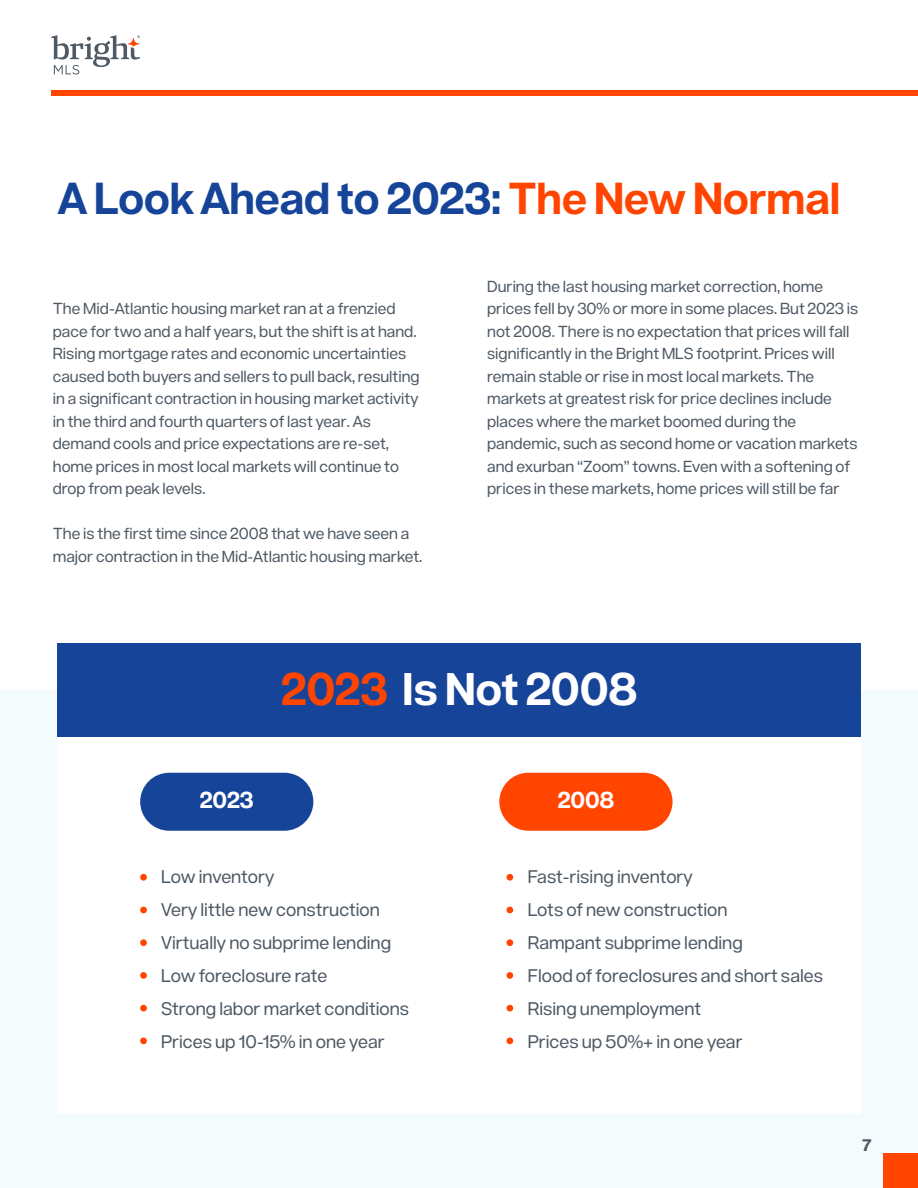
<style>
.page{position:relative;width:918px;height:1188px;background:#fff}
.page>*{position:absolute;margin:0;border:0;box-sizing:border-box;transform-origin:0 0}
.t1{font:700 45px "Acronym";color:#fff}
.t2{font:700 44.1px "Acronym";color:#164499}
.t3{font:700 22.8px "Acronym";letter-spacing:-.005em;color:#fff}
.t4{font:18px/33px "Acronym";color:#4f5a65}
.t5{font:700 16.5px "Acronym";color:#4f5a65}
.t6{font:15.75px/22.5px "Acronym";color:#4f5a65}
.s1{color:#ff4500}
</style>
<div class="page">
<svg style="left:51px;top:35px;width:89px;height:40px"></svg>
<div style="left:51px;top:90px;width:867px;height:6px;background:#ff4500"></div>
<div style="left:0;top:690px;width:918px;height:498px;background:#f3fbfd"></div>
<div style="left:57px;top:643px;width:804px;height:94px;background:#164499"></div>
<div style="left:57px;top:737px;width:804px;height:377px;background:#fff"></div>
<div style="left:883px;top:1153px;width:35px;height:35px;background:#ff4500"></div>
<div style="left:140px;top:773px;width:173px;height:58px;background:#164499;border-radius:29px"></div>
<div style="left:499px;top:773px;width:174px;height:58px;background:#ff4500;border-radius:29px"></div>
<div style="left:140px;top:874px;width:7px;height:7px;background:#ff4500;border-radius:50%"></div>
<div style="left:140px;top:907px;width:7px;height:6px;background:#ff4500;border-radius:50%"></div>
<div style="left:140px;top:939px;width:7px;height:7px;background:#ff4500;border-radius:50%"></div>
<div style="left:140px;top:972px;width:7px;height:7px;background:#ff4500;border-radius:50%"></div>
<div style="left:140px;top:1005px;width:7px;height:6px;background:#ff4500;border-radius:50%"></div>
<div style="left:140px;top:1038px;width:7px;height:6px;background:#ff4500;border-radius:50%"></div>
<div style="left:507px;top:874px;width:6px;height:7px;background:#ff4500;border-radius:50%"></div>
<svg style="left:507px;top:907px;width:6px;height:6px"></svg>
<div style="left:507px;top:939px;width:6px;height:7px;background:#ff4500;border-radius:50%"></div>
<div style="left:507px;top:972px;width:6px;height:7px;background:#ff4500;border-radius:50%"></div>
<svg style="left:507px;top:1005px;width:6px;height:6px"></svg>
<svg style="left:507px;top:1038px;width:6px;height:6px"></svg>
<h2 class="t2" style="left:58px;top:166px;width:784px">A Look Ahead to 2023: <span class="s1">The New Normal</span></h2>
<p class="t6" style="left:53px;top:296px;width:368px">The Mid-Atlantic housing market ran at a frenzied pace for two and a half years, but the shift is at hand.<br>Rising mortgage rates and economic uncertainties caused both buyers and sellers to pull back, resulting in a significant contraction in housing market activity in the third and fourth quarters of last year. As demand cools and price expectations are re-set, home prices in most local markets will continue to drop from peak levels.</p>
<p class="t6" style="left:53px;top:521px;width:371px">The is the first time since 2008 that we have seen a major contraction in the Mid-Atlantic housing market.</p>
<p class="t6" style="left:487px;top:274px;width:373px">During the last housing market correction, home prices fell by 30% or more in some places. But 2023 is not 2008. There is no expectation that prices will fall significantly in the Bright MLS footprint. Prices will remain stable or rise in most local markets. The markets at greatest risk for price declines include places where the market boomed during the pandemic, such as second home or vacation markets and exurban “Zoom” towns. Even with a softening of prices in these markets, home prices will still be far</p>
<h1 class="t1" style="left:281px;top:656px;width:358px"><span class="s1">2023</span> Is Not 2008</h1>
<h3 class="t3" style="left:200px;top:784px;width:55px">2023</h3>
<h3 class="t3" style="left:558px;top:784px;width:58px">2008</h3>
<p class="t4" style="left:161px;top:859px;width:250px">Low inventory<br>Very little new construction<br>Virtually no subprime lending<br>Low foreclosure rate<br>Strong labor market conditions<br>Prices up 10-15% in one year</p>
<p class="t4" style="left:528px;top:859px;width:297px">Fast-rising inventory<br>Lots of new construction<br>Rampant subprime lending<br>Flood of foreclosures and short sales<br>Rising unemployment<br>Prices up 50%+ in one year</p>
<p class="t5" style="left:862px;top:1133px;width:11px">7</p>
</div>
